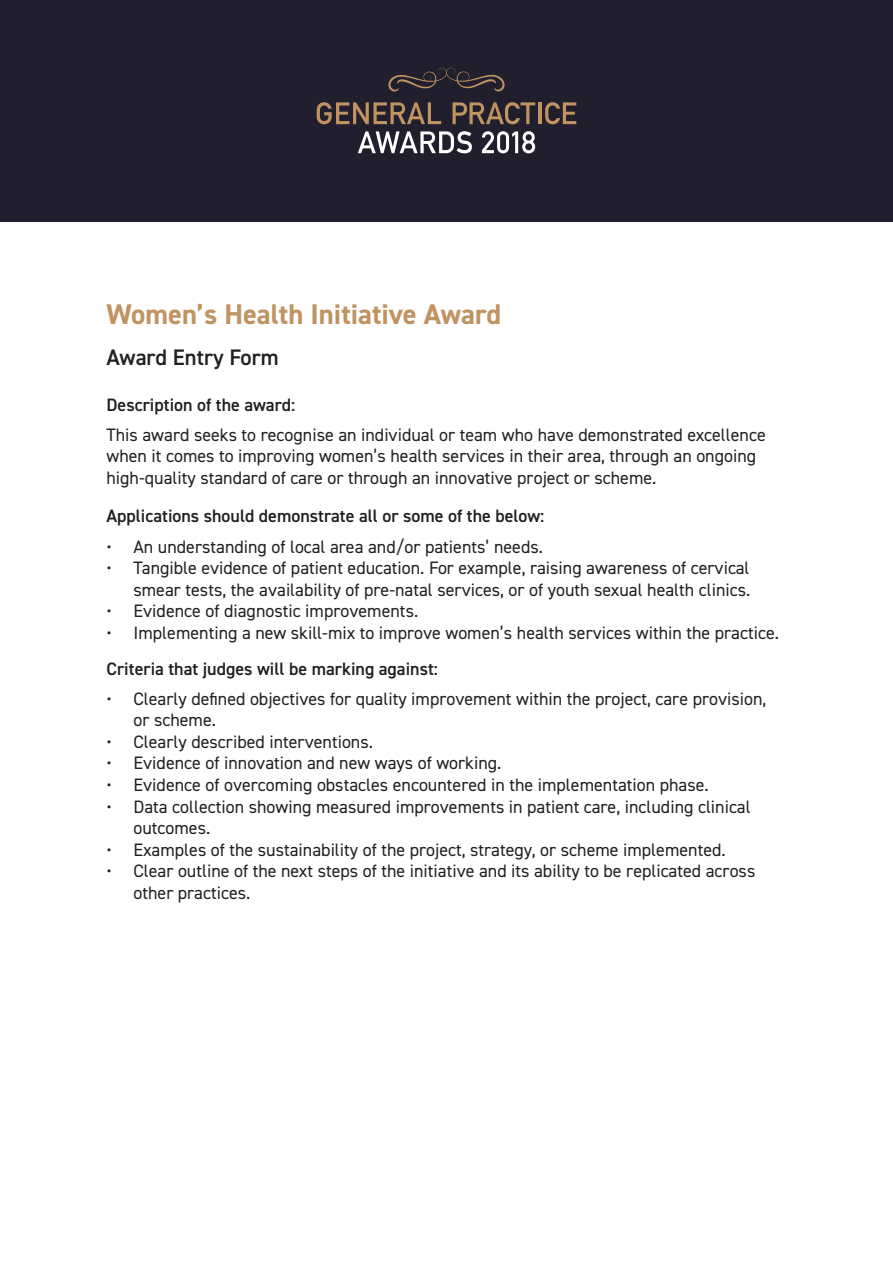
<style>
.page{position:relative;width:893px;height:1263px;background:#fff}
.page>*{position:absolute;margin:0;border:0;box-sizing:border-box;transform-origin:0 0}
.Heading_1{font:700 28.5px "DIN2014";color:#c09361}
.Heading_2{font:600 22.5px "DIN2014";color:#231f20}
.Body_copy{font:18px/21.6px "DIN2014";color:#231f20}
.Heading_3{font:600 18px "DIN2014";color:#231f20}
</style>
<div class="page">
<div style="left:0;top:0;width:893px;height:221px;background:#211f2d"></div>
<svg style="left:317px;top:102px;width:124px;height:22px"></svg>
<svg style="left:453px;top:102px;width:82px;height:22px"></svg>
<hr style="left:538px;top:102px;width:3px;height:22px;background:#c09361">
<svg style="left:545px;top:102px;width:31px;height:22px"></svg>
<svg style="left:388px;top:67px;width:117px;height:25px"></svg>
<svg style="left:358px;top:131px;width:114px;height:22px"></svg>
<svg style="left:482px;top:131px;width:53px;height:22px"></svg>
<p class="Heading_1" style="left:106px;top:295px;width:396px">Women’s Health Initiative Award</p>
<p class="Heading_2" style="left:106px;top:342px;width:174px">Award Entry Form</p>
<p class="Heading_3" style="left:106px;top:392px;width:190px">Description of the award:</p>
<p class="Body_copy" style="left:106px;top:423px;width:661px">This award seeks to recognise an individual or team who have demonstrated excellence when it comes to improving women’s health services in their area, through an ongoing high-quality standard of care or through an innovative project or scheme.</p>
<p class="Heading_3" style="left:106px;top:504px;width:439px">Applications should demonstrate all or some of the below:</p>
<p class="Body_copy" style="left:106px;top:535px;width:438px">• An understanding of local area and/or patients’ needs.</p>
<p class="Body_copy" style="left:106px;top:557px;width:645px;text-align:right">• Tangible evidence of patient education. For example, raising awareness of cervical smear tests, the availability of pre-natal services, or of youth sexual health clinics.</p>
<p class="Body_copy" style="left:106px;top:600px;width:313px">• Evidence of diagnostic improvements.</p>
<p class="Body_copy" style="left:106px;top:622px;width:674px">• Implementing a new skill-mix to improve women’s health services within the practice.</p>
<p class="Heading_3" style="left:106px;top:656px;width:333px">Criteria that judges will be marking against:</p>
<p class="Body_copy" style="left:133px;top:687px;width:634px;text-indent:-27px">• Clearly defined objectives for quality improvement within the project, care provision, or scheme.</p>
<p class="Body_copy" style="left:106px;top:730px;width:268px">• Clearly described interventions.</p>
<p class="Body_copy" style="left:106px;top:752px;width:396px">• Evidence of innovation and new ways of working.</p>
<p class="Body_copy" style="left:106px;top:774px;width:604px">• Evidence of overcoming obstacles encountered in the implementation phase.</p>
<p class="Body_copy" style="left:133px;top:795px;width:619px;text-indent:-27px">• Data collection showing measured improvements in patient care, including clinical outcomes.</p>
<p class="Body_copy" style="left:106px;top:838px;width:621px">• Examples of the sustainability of the project, strategy, or scheme implemented.</p>
<p class="Body_copy" style="left:133px;top:860px;width:623px;text-indent:-27px">• Clear outline of the next steps of the initiative and its ability to be replicated across other practices.</p>
</div>
